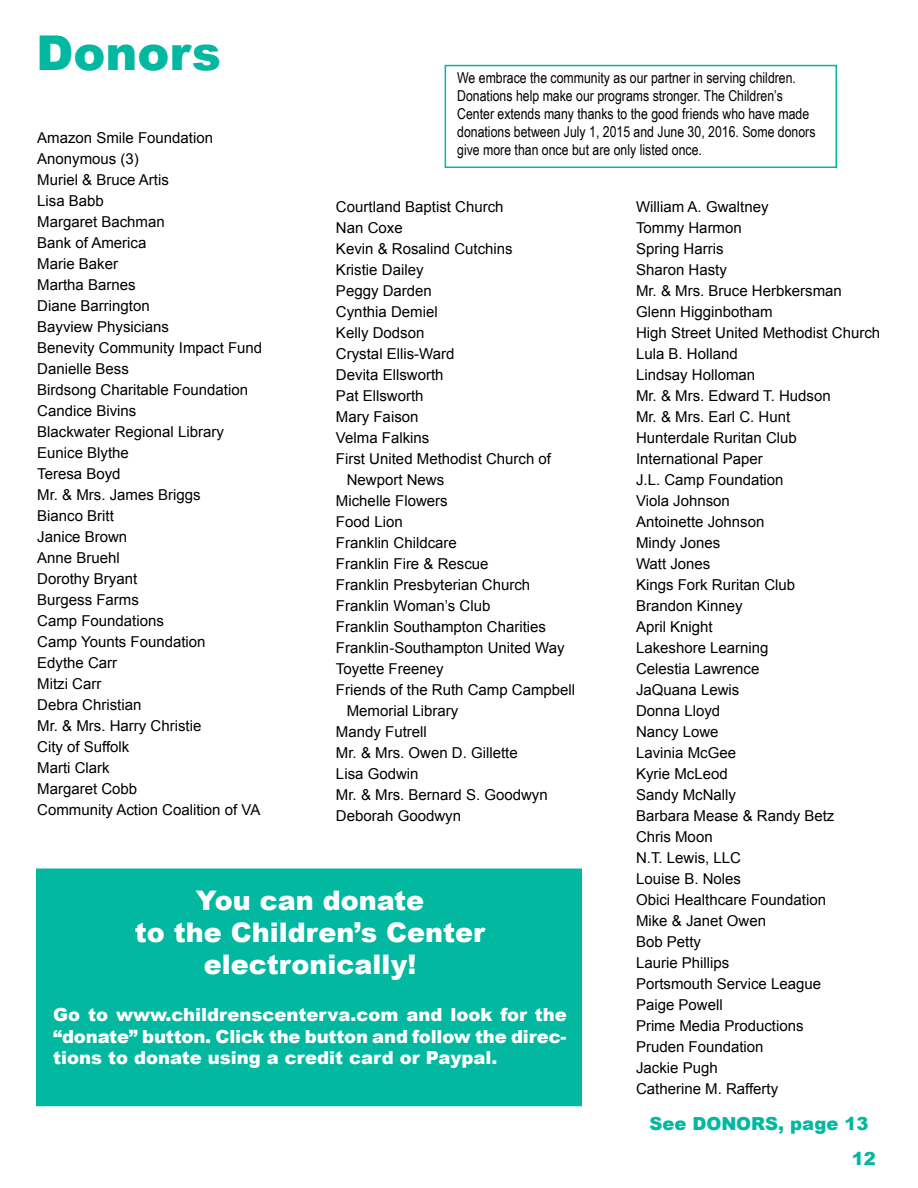
<style>
.page{position:relative;width:918px;height:1188px;background:#fff}
.page>*{position:absolute;margin:0;border:0;box-sizing:border-box;transform-origin:0 0}
.t1{font:900 48px "Arial";color:#02b8a0}
.t2{font:900 27px/32.4px "Arial";color:#fff;text-align:center}
.t3{font:900 18px/21.6px "Arial";color:#fff;text-align:justify}
.t4{font:900 18px "Arial";color:#02b8a0}
.t5{font:15px/21px "Arial";color:#000}
.t6{font:15px/18px "Arial Narrow";color:#000}
</style>
<div class="page">
<div style="left:445px;top:65px;width:392px;height:103px;border:2px solid #02b8a0"></div>
<div style="left:36px;top:868px;width:546px;height:238px;background:#02b8a0;border:2px solid #02b8a0"></div>
<h1 class="t1" style="left:36px;top:18px;width:187px">Donors</h1>
<p class="t6" style="left:457px;top:68px;width:360px">We embrace the community as our partner in serving children.<br>Donations help make our programs stronger. The Children’s Center extends many thanks to the good friends who have made donations between July 1, 2015 and June 30, 2016. Some donors give more than once but are only listed once.</p>
<p class="t5" style="left:37px;top:127px;width:227px">Amazon Smile Foundation<br>Anonymous (3)<br>Muriel &amp; Bruce Artis<br>Lisa Babb<br>Margaret Bachman<br>Bank of America<br>Marie Baker<br>Martha Barnes<br>Diane Barrington<br>Bayview Physicians<br>Benevity Community Impact Fund<br>Danielle Bess<br>Birdsong Charitable Foundation<br>Candice Bivins<br>Blackwater Regional Library<br>Eunice Blythe<br>Teresa Boyd<br>Mr. &amp; Mrs. James Briggs<br>Bianco Britt<br>Janice Brown<br>Anne Bruehl<br>Dorothy Bryant<br>Burgess Farms<br>Camp Foundations<br>Camp Younts Foundation<br>Edythe Carr<br>Mitzi Carr<br>Debra Christian<br>Mr. &amp; Mrs. Harry Christie<br>City of Suffolk<br>Marti Clark<br>Margaret Cobb<br>Community Action Coalition of VA</p>
<p class="t5" style="left:336px;top:197px;width:169px">Courtland Baptist Church</p>
<p class="t5" style="left:336px;top:218px;width:68px">Nan Coxe</p>
<p class="t5" style="left:336px;top:239px;width:178px">Kevin &amp; Rosalind Cutchins</p>
<p class="t5" style="left:336px;top:260px;width:89px">Kristie Dailey</p>
<p class="t5" style="left:336px;top:281px;width:97px">Peggy Darden</p>
<p class="t5" style="left:336px;top:302px;width:103px">Cynthia Demiel</p>
<p class="t5" style="left:336px;top:323px;width:90px">Kelly Dodson</p>
<p class="t5" style="left:336px;top:344px;width:120px">Crystal Ellis-Ward</p>
<p class="t5" style="left:336px;top:365px;width:109px">Devita Ellsworth</p>
<p class="t5" style="left:336px;top:386px;width:89px">Pat Ellsworth</p>
<p class="t5" style="left:336px;top:407px;width:84px">Mary Faison</p>
<p class="t5" style="left:336px;top:428px;width:95px">Velma Falkins</p>
<p class="t5" style="left:336px;top:449px;width:217px">First United Methodist Church of</p>
<p class="t5" style="left:347px;top:470px;width:99px">Newport News</p>
<p class="t5" style="left:336px;top:491px;width:113px">Michelle Flowers</p>
<p class="t5" style="left:336px;top:512px;width:68px">Food Lion</p>
<p class="t5" style="left:336px;top:533px;width:122px">Franklin Childcare</p>
<p class="t5" style="left:336px;top:554px;width:154px">Franklin Fire &amp; Rescue</p>
<p class="t5" style="left:336px;top:575px;width:196px">Franklin Presbyterian Church</p>
<p class="t5" style="left:336px;top:596px;width:156px">Franklin Woman’s Club</p>
<p class="t5" style="left:336px;top:617px;width:212px">Franklin Southampton Charities</p>
<p class="t5" style="left:336px;top:638px;width:230px">Franklin-Southampton United Way</p>
<p class="t5" style="left:336px;top:659px;width:109px">Toyette Freeney</p>
<p class="t5" style="left:336px;top:680px;width:241px">Friends of the Ruth Camp Campbell</p>
<p class="t5" style="left:347px;top:701px;width:113px">Memorial Library</p>
<p class="t5" style="left:336px;top:722px;width:92px">Mandy Futrell</p>
<p class="t5" style="left:336px;top:743px;width:183px">Mr. &amp; Mrs. Owen D. Gillette</p>
<p class="t5" style="left:336px;top:764px;width:84px">Lisa Godwin</p>
<p class="t5" style="left:336px;top:785px;width:213px">Mr. &amp; Mrs. Bernard S. Goodwyn</p>
<p class="t5" style="left:336px;top:806px;width:127px">Deborah Goodwyn</p>
<p class="t5" style="left:636px;top:197px;width:246px">William A. Gwaltney<br>Tommy Harmon<br>Spring Harris<br>Sharon Hasty<br>Mr. &amp; Mrs. Bruce Herbkersman<br>Glenn Higginbotham<br>High Street United Methodist Church<br>Lula B. Holland<br>Lindsay Holloman<br>Mr. &amp; Mrs. Edward T. Hudson<br>Mr. &amp; Mrs. Earl C. Hunt<br>Hunterdale Ruritan Club<br>International Paper<br>J.L. Camp Foundation<br>Viola Johnson<br>Antoinette Johnson<br>Mindy Jones<br>Watt Jones<br>Kings Fork Ruritan Club<br>Brandon Kinney<br>April Knight<br>Lakeshore Learning<br>Celestia Lawrence<br>JaQuana Lewis<br>Donna Lloyd<br>Nancy Lowe<br>Lavinia McGee<br>Kyrie McLeod<br>Sandy McNally<br>Barbara Mease &amp; Randy Betz<br>Chris Moon<br>N.T. Lewis, LLC<br>Louise B. Noles<br>Obici Healthcare Foundation<br>Mike &amp; Janet Owen<br>Bob Petty<br>Laurie Phillips<br>Portsmouth Service League<br>Paige Powell<br>Prime Media Productions<br>Pruden Foundation<br>Jackie Pugh<br>Catherine M. Rafferty</p>
<p class="t4" style="left:649px;top:1110px;width:221px">See DONORS, page 13</p>
<h2 class="t2" style="left:135px;top:883px;width:352px">You can donate<br>to the Children’s Center electronically!</h2>
<p class="t3" style="left:53px;top:1003px;width:515px">Go to www.childrenscenterva.com and look for the “donate” button. Click the button and follow the direc&shy;tions to donate using a credit card or Paypal.</p>
<p class="t4" style="left:852px;top:1145px;width:26px">12</p>
</div>
